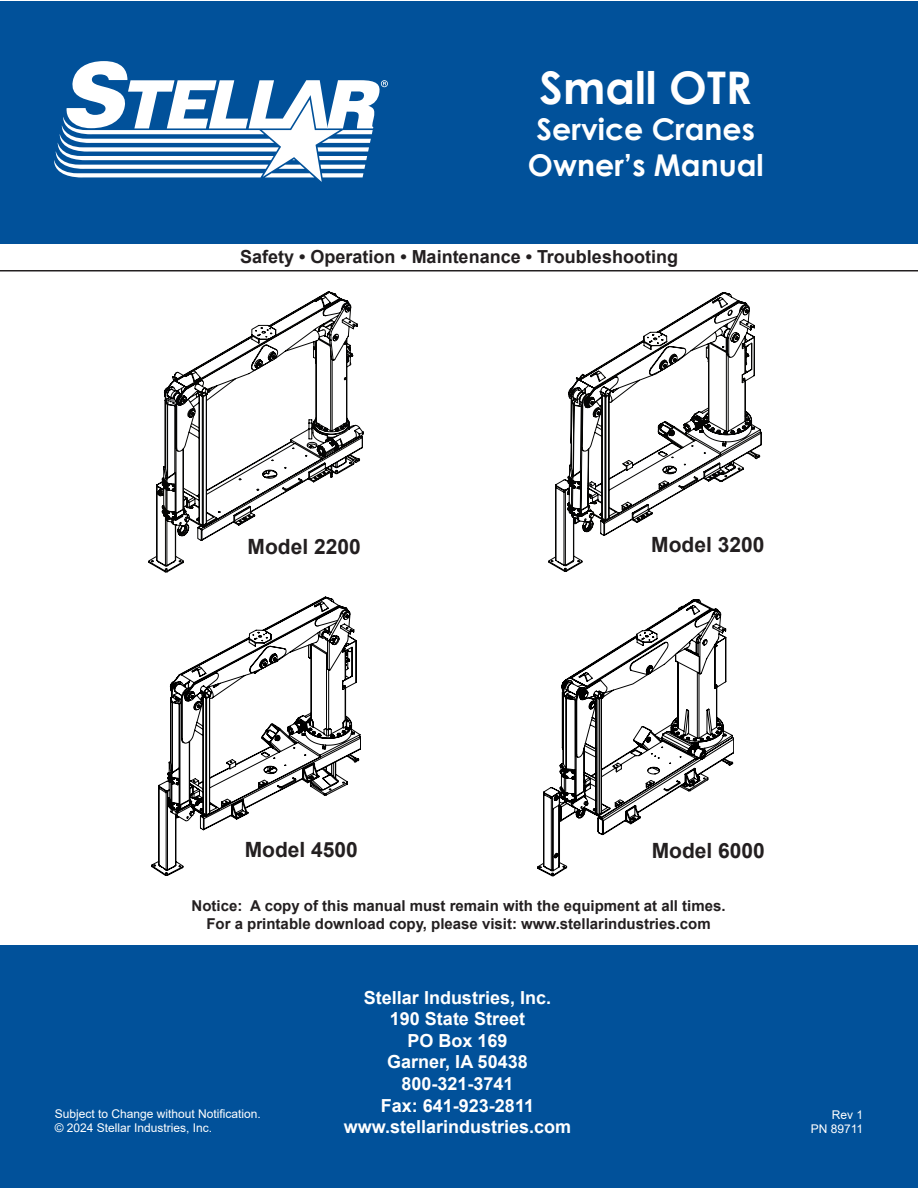
<style>
.page{position:relative;width:918px;height:1188px;background:#fff}
.page>*{position:absolute;margin:0;border:0;box-sizing:border-box;transform-origin:0 0}
.t1{font:700 45px "Century Gothic";color:#fff}
.t2{font:700 30px "Century Gothic";color:#fff}
.t3{font:700 21px "Arial";color:#231f20}
.t4{font:700 18px "Arial";color:#fff}
.t5{font:700 18px "Arial";color:#231f20}
.t6{font:700 15px "Arial";color:#231f20}
.t7{font:12px "Arial";color:#fff}
</style>
<div class="page">
<svg style="left:149px;top:291px;width:215px;height:281px"></svg>
<svg style="left:549px;top:292px;width:212px;height:280px"></svg>
<svg style="left:537px;top:599px;width:197px;height:277px"></svg>
<svg style="left:151px;top:597px;width:210px;height:279px"></svg>
<div style="left:1px;top:1px;width:917px;height:243px;background:#01519a"></div>
<div style="left:1px;top:945px;width:917px;height:243px;background:#01519a"></div>
<svg style="left:54px;top:61px;width:334px;height:121px"></svg>
<hr style="left:0;top:270px;width:918px;height:2px;background:#231f20">
<p class="t1" style="left:540px;top:54px;width:214px">Small OTR</p>
<p class="t2" style="left:537px;top:107px;width:220px">Service Cranes</p>
<p class="t2" style="left:528px;top:143px;width:237px">Owner’s Manual</p>
<p class="t5" style="left:240px;top:244px;width:439px">Safety • Operation • Maintenance • Troubleshooting</p>
<p class="t3" style="left:248px;top:532px;width:115px">Model 2200</p>
<p class="t3" style="left:651px;top:530px;width:115px">Model 3200</p>
<p class="t3" style="left:245px;top:835px;width:115px">Model 4500</p>
<p class="t3" style="left:652px;top:836px;width:115px">Model 6000</p>
<p class="t6" style="left:192px;top:895px;width:536px">Notice: A copy of this manual must remain with the equipment at all times.</p>
<p class="t6" style="left:206px;top:913px;width:506px">For a printable download copy, please visit: www.stellarindustries.com</p>
<p class="t7" style="left:55px;top:1105px;width:208px">Subject to Change without Notification.</p>
<p class="t7" style="left:55px;top:1120px;width:159px">© 2024 Stellar Industries, Inc.</p>
<p class="t4" style="left:364px;top:985px;width:189px">Stellar Industries, Inc.</p>
<p class="t4" style="left:390px;top:1006px;width:137px">190 State Street</p>
<p class="t4" style="left:407px;top:1028px;width:102px">PO Box 169</p>
<p class="t4" style="left:387px;top:1049px;width:142px">Garner, IA 50438</p>
<p class="t4" style="left:401px;top:1071px;width:114px">800-321-3741</p>
<p class="t4" style="left:381px;top:1093px;width:155px">Fax: 641-923-2811</p>
<p class="t4" style="left:344px;top:1114px;width:229px">www.stellarindustries.com</p>
<p class="t7" style="left:832px;top:1106px;width:33px">Rev 1</p>
<p class="t7" style="left:811px;top:1121px;width:54px">PN 89711</p>
</div>
